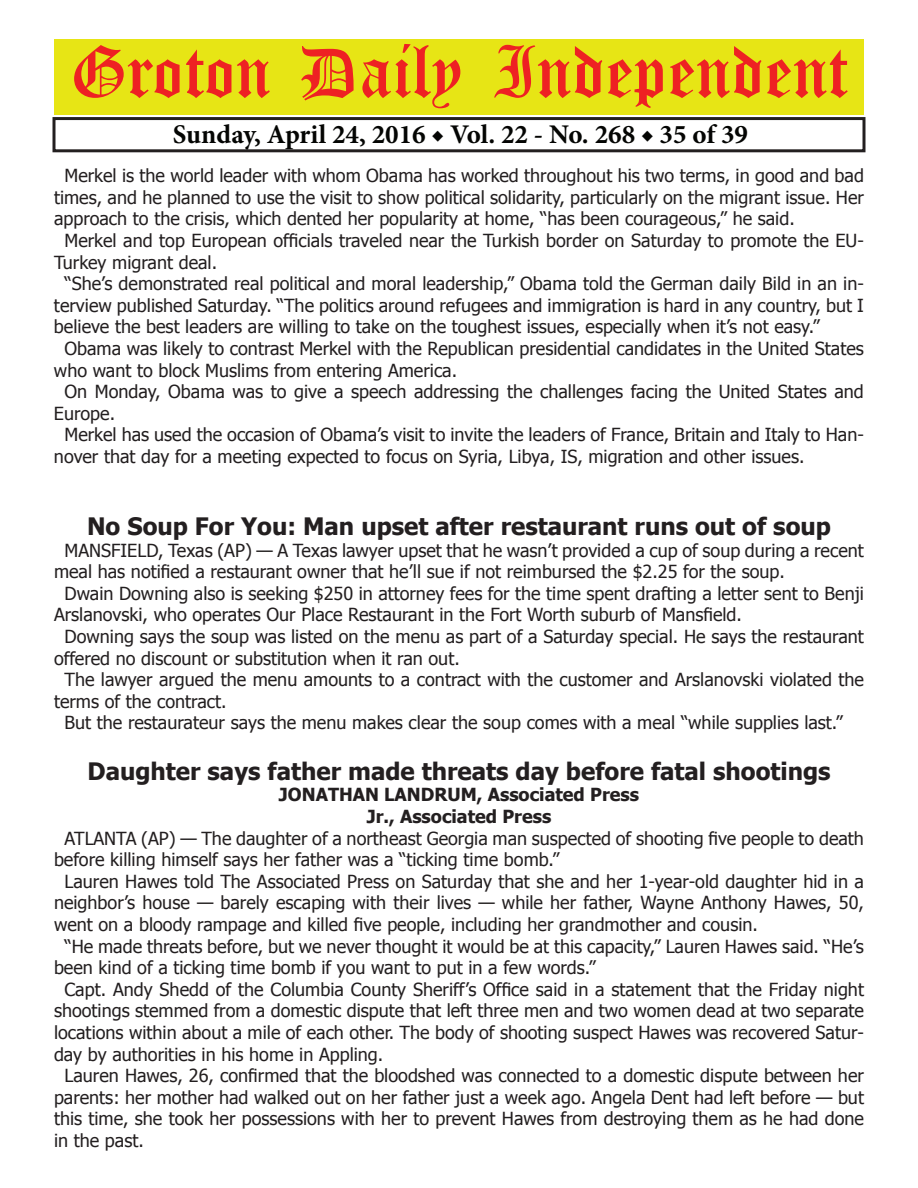
<style>
.page{position:relative;width:918px;height:1188px;background:#fff}
.page>*{position:absolute;margin:0;border:0;box-sizing:border-box;transform-origin:0 0}
.t1{font:54px "Old English Five";color:#ee2123}
.t2{font:700 27px "Minion Pro";color:#040503}
.t3{font:700 24px "Tahoma";color:#231f20}
.t4{font:18px "Tahoma";color:#231f20}
.t5{font:700 18px/21.6px "Tahoma";color:#231f20;text-align:center}
</style>
<div class="page">
<div style="left:52px;top:117px;width:814px;height:35px;border:3px solid #231f20"></div>
<div style="left:54px;top:40px;width:810px;height:75px;background:#e7e515"></div>
<h1 class="t1" style="left:70px;top:47px;width:779px">Groton Daily Independent</h1>
<h2 class="t2" style="left:173px;top:116px;width:577px">Sunday, April 24, 2016 ◆ Vol. 22 - No. 268 ◆ 35 of 39</h2>
<p class="t4" style="left:64px;top:164px;width:801px">Merkel is the world leader with whom Obama has worked throughout his two terms, in good and bad</p>
<p class="t4" style="left:54px;top:185px;width:811px">times, and he planned to use the visit to show political solidarity, particularly on the migrant issue. Her</p>
<p class="t4" style="left:54px;top:207px;width:742px">approach to the crisis, which dented her popularity at home, “has been courageous,” he said.</p>
<p class="t4" style="left:64px;top:228px;width:801px">Merkel and top European officials traveled near the Turkish border on Saturday to promote the EU-</p>
<p class="t4" style="left:54px;top:250px;width:165px">Turkey migrant deal.</p>
<p class="t4" style="left:64px;top:272px;width:801px">“She’s demonstrated real political and moral leadership,” Obama told the German daily Bild in an in-</p>
<p class="t4" style="left:54px;top:293px;width:811px">terview published Saturday. “The politics around refugees and immigration is hard in any country, but I</p>
<p class="t4" style="left:54px;top:315px;width:767px">believe the best leaders are willing to take on the toughest issues, especially when it’s not easy.”</p>
<p class="t4" style="left:64px;top:336px;width:801px">Obama was likely to contrast Merkel with the Republican presidential candidates in the United States</p>
<p class="t4" style="left:54px;top:358px;width:405px">who want to block Muslims from entering America.</p>
<p class="t4" style="left:64px;top:380px;width:801px">On Monday, Obama was to give a speech addressing the challenges facing the United States and</p>
<p class="t4" style="left:54px;top:401px;width:63px">Europe.</p>
<p class="t4" style="left:64px;top:423px;width:801px">Merkel has used the occasion of Obama’s visit to invite the leaders of France, Britain and Italy to Han-</p>
<p class="t4" style="left:54px;top:444px;width:752px">nover that day for a meeting expected to focus on Syria, Libya, IS, migration and other issues.</p>
<h3 class="t3" style="left:87px;top:509px;width:745px">No Soup For You: Man upset after restaurant runs out of soup</h3>
<p class="t4" style="left:64px;top:538px;width:801px">MANSFIELD, Texas (AP) — A Texas lawyer upset that he wasn’t provided a cup of soup during a recent</p>
<p class="t4" style="left:54px;top:560px;width:732px">meal has notified a restaurant owner that he’ll sue if not reimbursed the $2.25 for the soup.</p>
<p class="t4" style="left:64px;top:581px;width:801px">Dwain Downing also is seeking $250 in attorney fees for the time spent drafting a letter sent to Benji</p>
<p class="t4" style="left:54px;top:603px;width:690px">Arslanovski, who operates Our Place Restaurant in the Fort Worth suburb of Mansfield.</p>
<p class="t4" style="left:64px;top:624px;width:801px">Downing says the soup was listed on the menu as part of a Saturday special. He says the restaurant</p>
<p class="t4" style="left:54px;top:646px;width:407px">offered no discount or substitution when it ran out.</p>
<p class="t4" style="left:64px;top:668px;width:801px">The lawyer argued the menu amounts to a contract with the customer and Arslanovski violated the</p>
<p class="t4" style="left:54px;top:689px;width:174px">terms of the contract.</p>
<p class="t4" style="left:64px;top:711px;width:780px">But the restaurateur says the menu makes clear the soup comes with a meal “while supplies last.”</p>
<h3 class="t3" style="left:88px;top:754px;width:745px">Daughter says father made threats day before fatal shootings</h3>
<p class="t5" style="left:279px;top:783px;width:362px">JONATHAN LANDRUM, Associated Press<br>Jr., Associated Press</p>
<p class="t4" style="left:65px;top:826px;width:801px">ATLANTA (AP) — The daughter of a northeast Georgia man suspected of shooting five people to death</p>
<p class="t4" style="left:54px;top:848px;width:507px">before killing himself says her father was a “ticking time bomb.”</p>
<p class="t4" style="left:65px;top:869px;width:801px">Lauren Hawes told The Associated Press on Saturday that she and her 1-year-old daughter hid in a</p>
<p class="t4" style="left:54px;top:891px;width:811px">neighbor’s house — barely escaping with their lives — while her father, Wayne Anthony Hawes, 50,</p>
<p class="t4" style="left:54px;top:912px;width:705px">went on a bloody rampage and killed five people, including her grandmother and cousin.</p>
<p class="t4" style="left:65px;top:934px;width:801px">“He made threats before, but we never thought it would be at this capacity,” Lauren Hawes said. “He’s</p>
<p class="t4" style="left:54px;top:956px;width:543px">been kind of a ticking time bomb if you want to put in a few words.”</p>
<p class="t4" style="left:65px;top:977px;width:801px">Capt. Andy Shedd of the Columbia County Sheriff’s Office said in a statement that the Friday night</p>
<p class="t4" style="left:54px;top:999px;width:811px">shootings stemmed from a domestic dispute that left three men and two women dead at two separate</p>
<p class="t4" style="left:54px;top:1020px;width:811px">locations within about a mile of each other. The body of shooting suspect Hawes was recovered Satur-</p>
<p class="t4" style="left:54px;top:1042px;width:331px">day by authorities in his home in Appling.</p>
<p class="t4" style="left:65px;top:1064px;width:801px">Lauren Hawes, 26, confirmed that the bloodshed was connected to a domestic dispute between her</p>
<p class="t4" style="left:54px;top:1085px;width:812px">parents: her mother had walked out on her father just a week ago. Angela Dent had left before — but</p>
<p class="t4" style="left:54px;top:1107px;width:811px">this time, she took her possessions with her to prevent Hawes from destroying them as he had done</p>
<p class="t4" style="left:54px;top:1128px;width:91px">in the past.</p>
</div>
